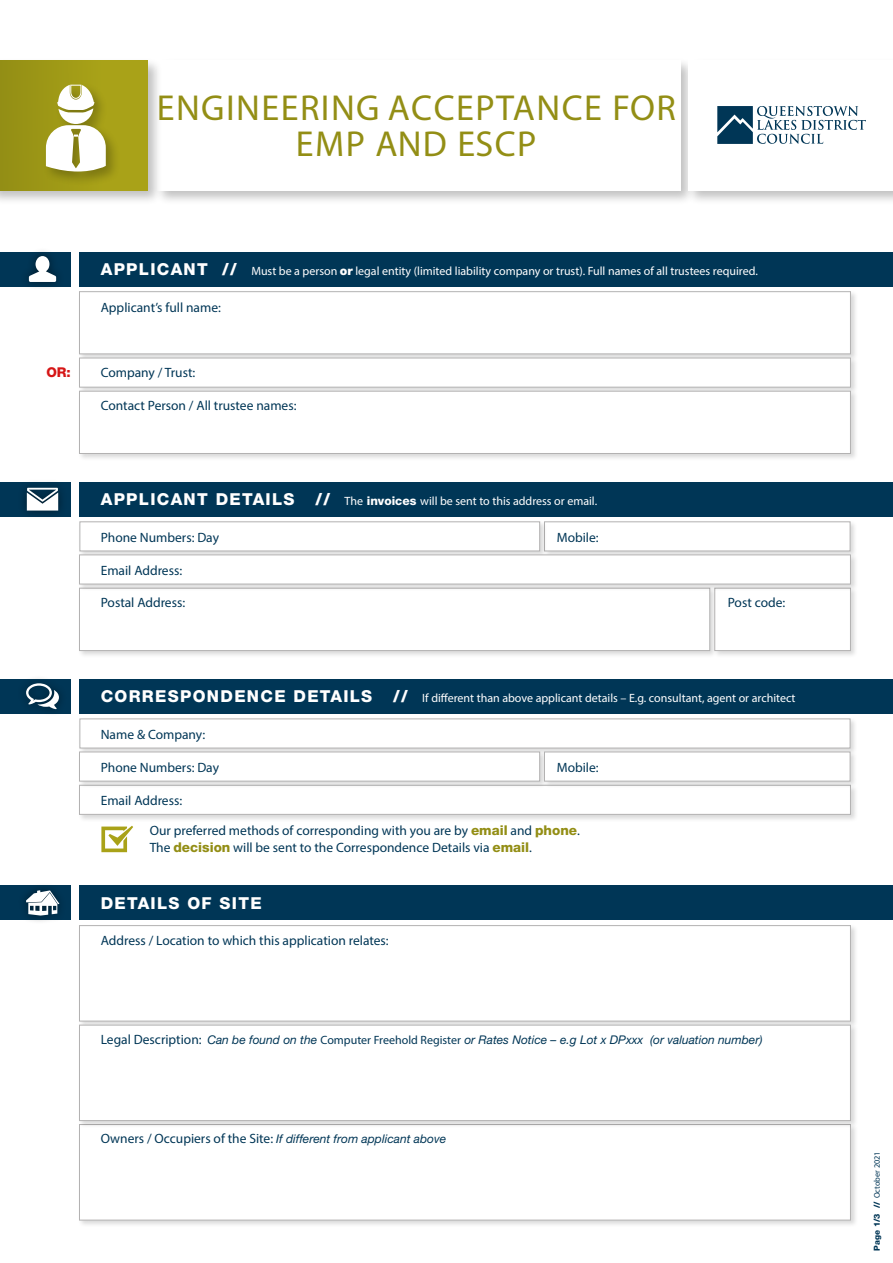
<style>
.page{position:relative;width:893px;height:1263px;background:#fff}
.page>*{position:absolute;margin:0;border:0;box-sizing:border-box;transform-origin:0 0}
.t1{font:36.15px/36.5px "Myriad Pro";letter-spacing:.04em;color:#938e15;text-align:center}
.t2{font:800 16.5px "Helvetica Neue LT Std";letter-spacing:.08em;color:#fff}
.t3{font:13.5px/16.5px "Myriad Pro";color:#003656}
.t4{font:800 13.5px "Helvetica Neue LT Std";color:#d61616}
.t5{font:12px "Myriad Pro";color:#fff}
.t6{font:italic 12px "Helvetica Neue LT Std";color:#003656}
.t7{font:8.25px "Myriad Pro";color:#003656}
.s1{font-family:"Helvetica Neue LT Std";font-weight:800;font-size:16.5px}
.s2{font-family:"Helvetica Neue LT Std";font-weight:900}
.s3{font-family:"Helvetica Neue LT Std";font-weight:800}
.s4{font-family:"Helvetica Neue LT Std";font-weight:800;color:#938e15}
.s5{font-family:"Myriad Pro";font-style:normal;font-size:13.5px}
.s6{font-family:"Myriad Pro";font-style:normal}
</style>
<div class="page">
<div style="left:79px;top:252px;width:814px;height:34px;background:#003656"></div>
<div style="left:79px;top:886px;width:814px;height:34px;background:#003656"></div>
<div style="left:79px;top:482px;width:814px;height:34px;background:#003656"></div>
<div style="left:79px;top:679px;width:814px;height:34px;background:#003656"></div>
<div style="left:0;top:252px;width:71px;height:34px;background:#003656"></div>
<div style="left:0;top:886px;width:71px;height:34px;background:#003656"></div>
<div style="left:0;top:482px;width:71px;height:34px;background:#003656"></div>
<div style="left:0;top:679px;width:71px;height:34px;background:#003656"></div>
<div style="left:77px;top:290px;width:781px;height:72px;background:#000;opacity:.15"></div>
<div style="left:79px;top:291px;width:772px;height:63px;background:#fff;border:1px solid #b3b2b2"></div>
<div style="left:77px;top:924px;width:781px;height:105px;background:#000;opacity:.15"></div>
<div style="left:79px;top:925px;width:772px;height:96px;background:#fff;border:1px solid #b3b2b2"></div>
<div style="left:542px;top:520px;width:316px;height:39px;background:#000;opacity:.15"></div>
<div style="left:544px;top:521px;width:306px;height:30px;background:#fff;border:1px solid #b3b2b2"></div>
<div style="left:78px;top:520px;width:469px;height:39px;background:#000;opacity:.15"></div>
<div style="left:79px;top:521px;width:461px;height:30px;background:#fff;border:1px solid #b3b2b2"></div>
<div style="left:78px;top:717px;width:780px;height:39px;background:#000;opacity:.15"></div>
<div style="left:79px;top:718px;width:771px;height:30px;background:#fff;border:1px solid #b3b2b2"></div>
<div style="left:77px;top:356px;width:781px;height:39px;background:#000;opacity:.15"></div>
<div style="left:79px;top:358px;width:772px;height:29px;background:#fff;border:1px solid #b3b2b2"></div>
<div style="left:77px;top:586px;width:641px;height:73px;background:#000;opacity:.15"></div>
<div style="left:79px;top:588px;width:631px;height:63px;background:#fff;border:1px solid #b3b2b2"></div>
<div style="left:713px;top:586px;width:145px;height:73px;background:#000;opacity:.15"></div>
<div style="left:714px;top:588px;width:137px;height:63px;background:#fff;border:1px solid #b3b2b2"></div>
<div style="left:77px;top:783px;width:781px;height:39px;background:#000;opacity:.15"></div>
<div style="left:79px;top:785px;width:772px;height:30px;background:#fff;border:1px solid #b3b2b2"></div>
<div style="left:77px;top:1123px;width:781px;height:105px;background:#000;opacity:.15"></div>
<div style="left:79px;top:1124px;width:772px;height:96px;background:#fff;border:1px solid #b3b2b2"></div>
<div style="left:77px;top:553px;width:781px;height:39px;background:#000;opacity:.15"></div>
<div style="left:79px;top:554px;width:772px;height:30px;background:#fff;border:1px solid #b3b2b2"></div>
<div style="left:77px;top:750px;width:471px;height:39px;background:#000;opacity:.15"></div>
<div style="left:79px;top:752px;width:461px;height:29px;background:#fff;border:1px solid #b3b2b2"></div>
<div style="left:542px;top:750px;width:316px;height:39px;background:#000;opacity:.15"></div>
<div style="left:544px;top:752px;width:306px;height:29px;background:#fff;border:1px solid #b3b2b2"></div>
<div style="left:77px;top:389px;width:781px;height:73px;background:#000;opacity:.15"></div>
<div style="left:79px;top:391px;width:772px;height:63px;background:#fff;border:1px solid #b3b2b2"></div>
<div style="left:77px;top:1023px;width:781px;height:105px;background:#000;opacity:.15"></div>
<div style="left:79px;top:1025px;width:772px;height:96px;background:#fff;border:1px solid #b3b2b2"></div>
<div style="left:20px;top:247px;width:45px;height:44px;background:#000;opacity:.5"></div>
<svg style="left:29px;top:256px;width:27px;height:26px"></svg>
<div style="left:17px;top:674px;width:51px;height:43px;background:#000;opacity:.5"></div>
<svg style="left:26px;top:683px;width:33px;height:26px"></svg>
<div style="left:18px;top:479px;width:49px;height:41px;background:#000;opacity:.5"></div>
<svg style="left:27px;top:488px;width:31px;height:23px"></svg>
<div style="left:17px;top:882px;width:51px;height:42px;background:#000;opacity:.5"></div>
<svg style="left:26px;top:890px;width:33px;height:25px"></svg>
<svg style="left:101px;top:826px;width:32px;height:26px"></svg>
<div style="left:154px;top:57px;width:541px;height:149px;background:#000;opacity:.25"></div>
<div style="left:157px;top:60px;width:523px;height:131px;background:#fff"></div>
<div style="left:0;top:57px;width:163px;height:149px;background:#000;opacity:.25"></div>
<div style="left:0;top:60px;width:148px;height:131px;background:linear-gradient(to right,#959015,#ada619)"></div>
<div style="left:686px;top:57px;width:207px;height:149px;background:#000;opacity:.25"></div>
<div style="left:689px;top:60px;width:204px;height:131px;background:#fff"></div>
<svg style="left:717px;top:106px;width:149px;height:38px"></svg>
<div style="left:43px;top:81px;width:78px;height:106px;background:#000;opacity:.25"></div>
<svg style="left:46px;top:85px;width:60px;height:87px"></svg>
<h1 class="t1" style="left:157px;top:89px;width:521px">ENGINEERING ACCEPTANCE FOR<br>EMP AND ESCP</h1>
<p class="t4" style="left:46px;top:365px;width:26px">OR:</p>
<p class="t5" style="left:101px;top:263px;width:659px"><span class="s1">APPLICANT //</span> Must be a person <span class="s2">or</span> legal entity (limited liability company or trust). Full names of all trustees required.</p>
<p class="t3" style="left:101px;top:298px;width:122px">Applicant’s full name:</p>
<p class="t3" style="left:101px;top:364px;width:96px">Company / Trust:</p>
<p class="t3" style="left:101px;top:397px;width:197px">Contact Person / All trustee names:</p>
<p class="t2" style="left:101px;top:489px;width:195px">APPLICANT DETAILS</p>
<p class="t5" style="left:315px;top:494px;width:283px"><span class="s1">//</span> The <span class="s3">invoices</span> will be sent to this address or email.</p>
<p class="t3" style="left:101px;top:529px;width:120px">Phone Numbers: Day</p>
<p class="t3" style="left:557px;top:529px;width:43px">Mobile:</p>
<p class="t3" style="left:101px;top:562px;width:83px">Email Address:</p>
<p class="t3" style="left:101px;top:594px;width:86px">Postal Address:</p>
<p class="t3" style="left:728px;top:594px;width:59px">Post code:</p>
<p class="t2" style="left:101px;top:686px;width:273px">CORRESPONDENCE DETAILS</p>
<p class="t5" style="left:393px;top:691px;width:404px"><span class="s1">//</span> If different than above applicant details – E.g. consultant, agent or architect</p>
<p class="t3" style="left:101px;top:726px;width:106px">Name &amp; Company:</p>
<p class="t3" style="left:101px;top:759px;width:120px">Phone Numbers: Day</p>
<p class="t3" style="left:557px;top:759px;width:43px">Mobile:</p>
<p class="t3" style="left:101px;top:791px;width:83px">Email Address:</p>
<p class="t3" style="left:150px;top:822px;width:432px">Our preferred methods of corresponding with you are by <span class="s4">email</span> and <span class="s4">phone</span>.<br>The <span class="s4">decision</span> will be sent to the Correspondence Details via <span class="s4">email</span>.</p>
<p class="t2" style="left:101px;top:893px;width:162px">DETAILS OF SITE</p>
<p class="t3" style="left:101px;top:932px;width:289px">Address / Location to which this application relates:</p>
<p class="t6" style="left:101px;top:1032px;width:663px"><span class="s5">Legal Description:</span> Can be found on the <span class="s6">Computer Freehold Register</span> or Rates Notice – e.g Lot x DPxxx (or valuation number)</p>
<p class="t6" style="left:101px;top:1131px;width:347px"><span class="s5">Owners / Occupiers of the Site:</span> If different from applicant above</p>
<p class="t7" style="left:872px;top:1251px;width:101px;rotate:-90deg"><span class="s3">Page 1/3 //</span> October 2021</p>
</div>
